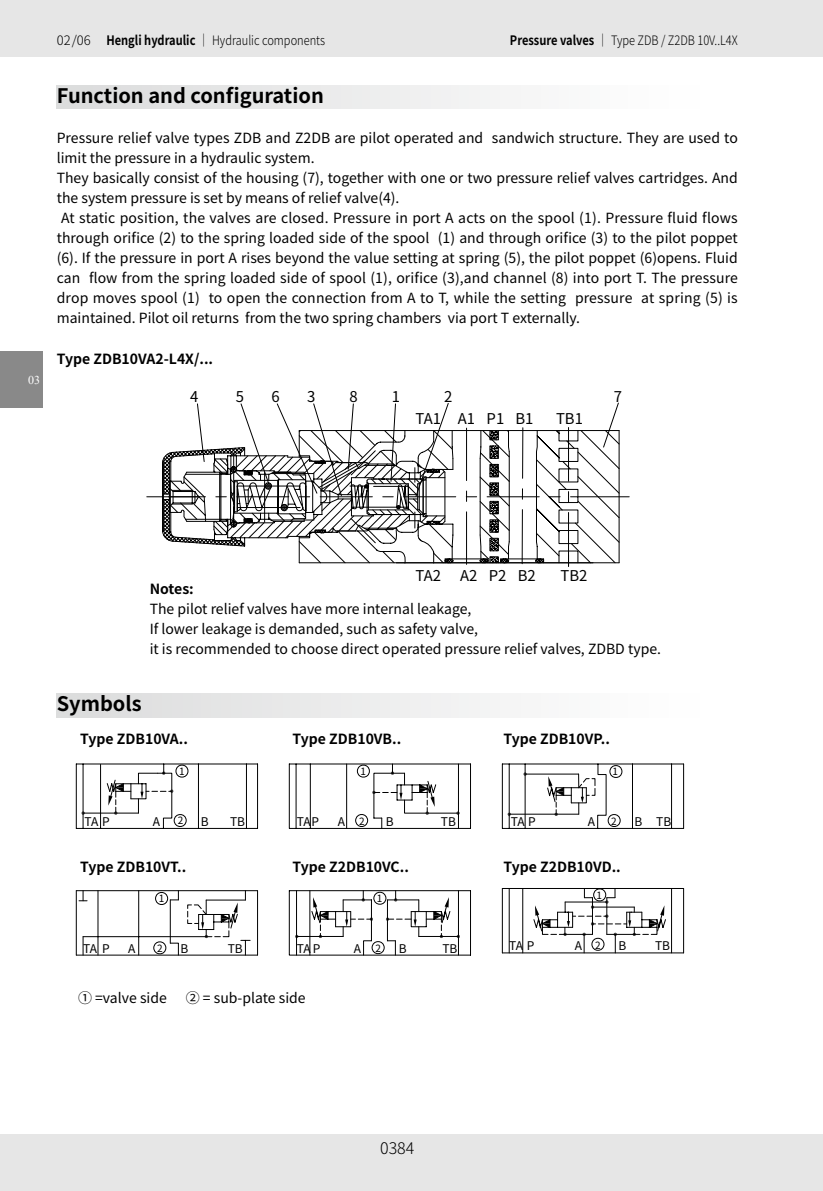
<style>
.page{position:relative;width:823px;height:1191px;background:#fff}
.page>*{position:absolute;margin:0;border:0;box-sizing:border-box;transform-origin:0 0}
.正文{font:700 20px "Noto Sans Hans";color:#000}
.t1{font:300 16px "Noto Sans Hans";color:#000}
.t2{font:14.8px "Noto Sans Hans";color:#000}
.正文-2{font:14px/20px "Noto Sans Hans";color:#000}
.正文-3{font:700 14px "Noto Sans Hans";color:#000}
.t3{font:300 13px "Noto Sans Hans";color:#000}
.t4{font:300 13px "Noto Sans Hans";color:#000;scale:.85 1}
.t5{font:12px "Noto Sans Hans";color:#000}
.t6{font:12px "Times New Roman";color:#fff}
.t7{font:10px "Noto Sans Hans";color:#000}
.s1{font-weight:700}
.s2{font-size:10px}
</style>
<div class="page">
<div style="left:0;top:0;width:822px;height:57px;background:#e6e6e6"></div>
<div style="left:0;top:1134px;width:822px;height:57px;background:#e6e6e6"></div>
<div style="left:0;top:351px;width:43px;height:57px;background:#898989"></div>
<hr style="left:570px;top:496px;width:58px;height:1px;background:#000">
<hr style="left:147px;top:496px;width:58px;height:1px;background:#000">
<svg style="left:578px;top:430px;width:41px;height:133px"></svg>
<svg style="left:602px;top:403px;width:16px;height:44px"></svg>
<svg style="left:162px;top:403px;width:416px;height:163px"></svg>
<svg style="left:75px;top:763px;width:183px;height:66px"></svg>
<svg style="left:501px;top:763px;width:183px;height:66px"></svg>
<hr style="left:682px;top:888px;width:1px;height:65px;background:#000">
<hr style="left:522px;top:888px;width:1px;height:65px;background:#000">
<hr style="left:508px;top:888px;width:1px;height:65px;background:#000">
<hr style="left:501px;top:888px;width:1px;height:65px;background:#000">
<hr style="left:670px;top:888px;width:1px;height:65px;background:#000">
<hr style="left:502px;top:952px;width:181px;height:1px;background:#000">
<hr style="left:502px;top:888px;width:181px;height:1px;background:#000">
<svg style="left:532px;top:889px;width:134px;height:64px"></svg>
<svg style="left:288px;top:763px;width:183px;height:66px"></svg>
<svg style="left:288px;top:890px;width:183px;height:66px"></svg>
<hr style="left:76px;top:954px;width:181px;height:1px;background:#000">
<hr style="left:76px;top:890px;width:181px;height:1px;background:#000">
<hr style="left:257px;top:890px;width:1px;height:65px;background:#000">
<hr style="left:76px;top:890px;width:1px;height:65px;background:#000">
<svg style="left:78px;top:890px;width:173px;height:66px"></svg>
<div style="left:57px;top:693px;width:652px;height:24px;background:linear-gradient(to right,#dbdcdc,#fff)"></div>
<div style="left:57px;top:85px;width:652px;height:24px;background:linear-gradient(to right,#dbdcdc,#fff)"></div>
<p class="t6" style="left:28px;top:372px;width:13px">03</p>
<p class="t3" style="left:57px;top:33px;width:270px">02/06 <span class="s1">Hengli hydraulic</span> ｜ Hydraulic components</p>
<p class="正文" style="left:57px;top:84px;width:268px">Function and configuration</p>
<p class="t4" style="left:509px;top:33px;width:269px"><span class="s1">Pressure valves</span> ｜ Type ZDB / Z2DB 10V..L4X</p>
<p class="正文-2" style="left:57px;top:128px;width:682px">Pressure relief valve types ZDB and Z2DB are pilot operated and sandwich structure. They are used to limit the pressure in a hydraulic system.</p>
<p class="正文-2" style="left:57px;top:168px;width:682px">They basically consist of the housing (7), together with one or two pressure relief valves cartridges. And the system pressure is set by means of relief valve(4).</p>
<p class="正文-2" style="left:57px;top:208px;width:682px;text-align:justify;text-indent:4px">At static position, the valves are closed. Pressure in port A acts on the spool (1). Pressure fluid flows through orifice (2) to the spring loaded side of the spool (1) and through orifice (3) to the pilot poppet (6). If the pressure in port A rises beyond the value setting at spring (5), the pilot poppet (6)opens. Fluid can flow from the spring loaded side of spool (1), orifice (3),and channel (8) into port T. The pressure drop moves spool (1) to open the connection from A to T, while the setting pressure at spring (5) is maintained. Pilot oil returns from the two spring chambers via port T externally.</p>
<p class="正文-3" style="left:57px;top:351px;width:158px">Type ZDB10VA2-L4X/...</p>
<p class="t2" style="left:190px;top:388px;width:10px">4</p>
<p class="t2" style="left:236px;top:388px;width:10px">5</p>
<p class="t2" style="left:271px;top:388px;width:10px">6</p>
<p class="t2" style="left:307px;top:388px;width:10px">3</p>
<p class="t2" style="left:349px;top:388px;width:10px">8</p>
<p class="t2" style="left:391px;top:388px;width:10px">1</p>
<p class="t2" style="left:444px;top:388px;width:10px">2</p>
<p class="t2" style="left:613px;top:388px;width:10px">7</p>
<p class="t2" style="left:415px;top:410px;width:119px">TA1 A1 P1 B1</p>
<p class="t2" style="left:555px;top:410px;width:28px">TB1</p>
<p class="t2" style="left:415px;top:567px;width:27px">TA2</p>
<p class="t2" style="left:460px;top:567px;width:77px">A2 P2 B2</p>
<p class="t2" style="left:560px;top:567px;width:28px">TB2</p>
<p class="正文-3" style="left:150px;top:580px;width:46px">Notes:</p>
<p class="正文-2" style="left:150px;top:599px;width:323px">The pilot relief valves have more internal leakage,</p>
<p class="正文-2" style="left:150px;top:619px;width:329px">If lower leakage is demanded, such as safety valve,</p>
<p class="正文-2" style="left:150px;top:639px;width:512px">it is recommended to choose direct operated pressure relief valves, ZDBD type.</p>
<p class="正文" style="left:57px;top:692px;width:86px">Symbols</p>
<p class="正文-3" style="left:80px;top:730px;width:109px">Type ZDB10VA..</p>
<p class="正文-3" style="left:292px;top:730px;width:110px">Type ZDB10VB..</p>
<p class="正文-3" style="left:503px;top:730px;width:108px">Type ZDB10VP..</p>
<p class="t7" style="left:179px;top:766px;width:7px">1</p>
<p class="t5" style="left:85px;top:814px;width:27px">TA P</p>
<p class="t5" style="left:153px;top:814px;width:9px">A</p>
<p class="t7" style="left:177px;top:815px;width:7px">2</p>
<p class="t5" style="left:201px;top:814px;width:9px">B</p>
<p class="t5" style="left:230px;top:814px;width:17px">TB</p>
<p class="t7" style="left:360px;top:765px;width:7px">1</p>
<p class="t5" style="left:297px;top:814px;width:24px">TAP</p>
<p class="t5" style="left:337px;top:814px;width:9px">A</p>
<p class="t5" style="left:385px;top:814px;width:9px">B</p>
<p class="t5" style="left:440px;top:814px;width:17px">TB</p>
<p class="t7" style="left:359px;top:815px;width:7px">2</p>
<p class="t7" style="left:612px;top:766px;width:7px">1</p>
<p class="t5" style="left:510px;top:814px;width:27px">TA P</p>
<p class="t5" style="left:587px;top:814px;width:9px">A</p>
<p class="t5" style="left:634px;top:814px;width:38px">B TB</p>
<p class="t7" style="left:610px;top:815px;width:7px">2</p>
<p class="正文-3" style="left:80px;top:859px;width:107px">Type ZDB10VT..</p>
<p class="正文-3" style="left:292px;top:859px;width:118px">Type Z2DB10VC..</p>
<p class="正文-3" style="left:503px;top:859px;width:119px">Type Z2DB10VD..</p>
<p class="t7" style="left:159px;top:893px;width:7px">1</p>
<p class="t7" style="left:377px;top:892px;width:7px">1</p>
<p class="t7" style="left:596px;top:890px;width:7px">1</p>
<p class="t5" style="left:83px;top:941px;width:28px">TA P</p>
<p class="t5" style="left:128px;top:941px;width:9px">A</p>
<p class="t5" style="left:180px;top:941px;width:9px">B</p>
<p class="t5" style="left:228px;top:941px;width:17px">TB</p>
<p class="t7" style="left:157px;top:942px;width:7px">2</p>
<p class="t5" style="left:297px;top:941px;width:25px">TAP</p>
<p class="t5" style="left:353px;top:941px;width:29px">A <span class="s2">2</span></p>
<p class="t5" style="left:398px;top:941px;width:9px">B</p>
<p class="t5" style="left:442px;top:941px;width:17px">TB</p>
<p class="t5" style="left:509px;top:939px;width:27px">TA P</p>
<p class="t5" style="left:574px;top:939px;width:27px">A <span class="s2">2</span></p>
<p class="t5" style="left:618px;top:939px;width:9px">B</p>
<p class="t5" style="left:654px;top:939px;width:17px">TB</p>
<p class="正文-2" style="left:78px;top:988px;width:90px">① =valve side</p>
<p class="正文-2" style="left:186px;top:988px;width:121px">② = sub-plate side</p>
<p class="t1" style="left:380px;top:1139px;width:36px">0384</p>
</div>
